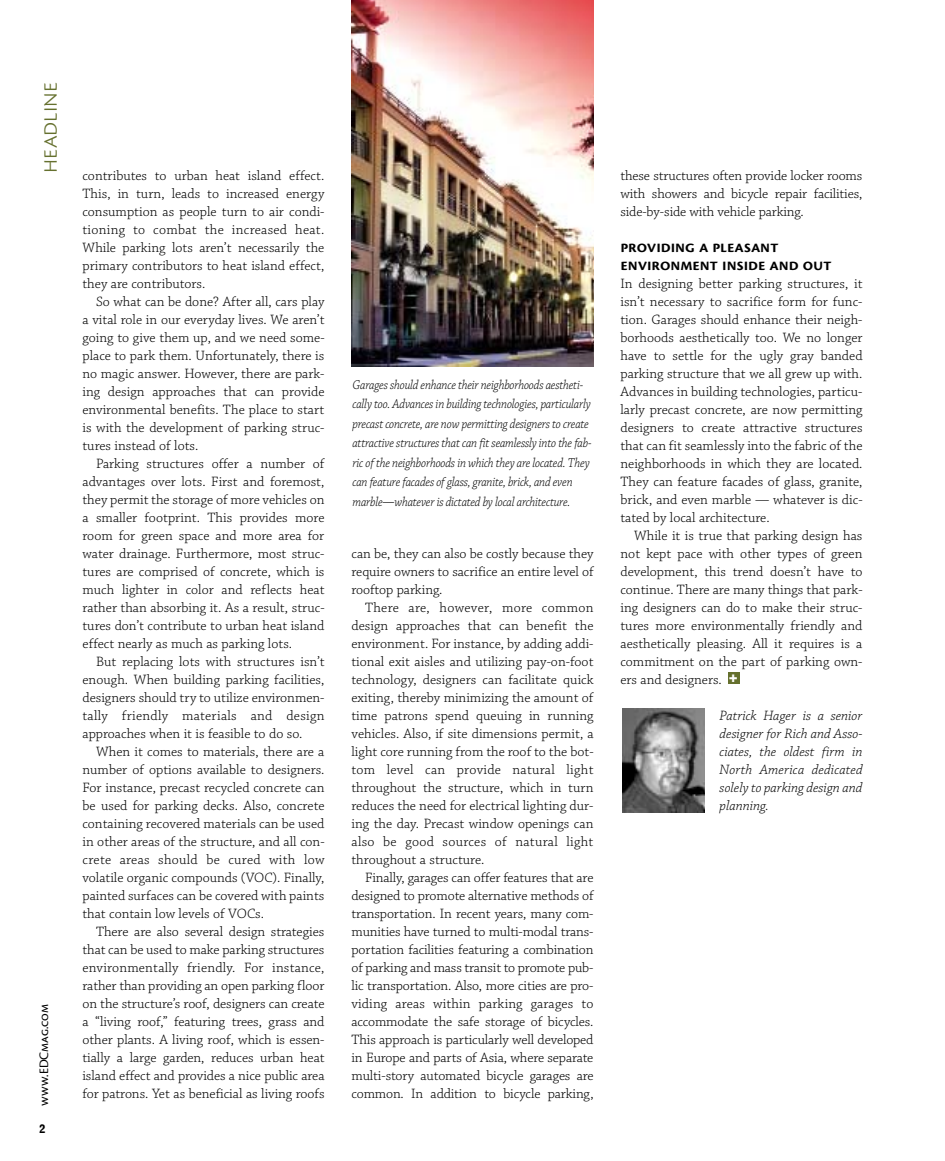
<style>
.page{position:relative;width:945px;height:1161px;background:#fff}
.page>*{position:absolute;margin:0;border:0;box-sizing:border-box;transform-origin:0 0}
.t1{font:27px "Cronos MM SC 250 11";color:#65702e}
.t2{font:18px/18px "Cronos MM SC 574 11";color:#000}
.t3{font:900 14.85px "Univers";color:#fff}
.t4{font:14.25px/18px "Chaparral MM 250 11";color:#000;text-align:justify}
.t5{font:14.25px/18px "Chaparral MM It 250 11";color:#000;text-align:justify}
.t6{font:13.5px/19.5px "Chaparral MM It 250 11";letter-spacing:-.015em;color:#000;scale:.9 1}
.t7{font:13.5px "Cronos MM SC 408 11";color:#000}
.t8{font:700 12px "Grotesque";color:#000}
</style>
<div class="page">
<img style="left:622px;top:709px;width:83px;height:104px">
<img style="left:351px;top:0;width:243px;height:366px">
<div style="left:728px;top:672px;width:11px;height:11px;background:#65702e"></div>
<h1 class="t1" style="left:35px;top:173px;width:92px;rotate:-90deg">headline</h1>
<p class="t7" style="left:37px;top:1106px;width:103px;rotate:-90deg">www.EDCmag.com</p>
<p class="t8" style="left:39px;top:1122px;width:7px">2</p>
<p class="t4" style="left:82px;top:167px;width:244px">contributes to urban heat island effect.<br>This, in turn, leads to increased energy consumption as people turn to air condi&shy;tioning to combat the increased heat.<br>While parking lots aren’t necessarily the primary contributors to heat island effect, they are contributors.</p>
<p class="t4" style="left:82px;top:293px;width:244px;text-indent:14px">So what can be done? After all, cars play a vital role in our everyday lives. We aren’t going to give them up, and we need some&shy;place to park them. Unfortunately, there is no magic answer. However, there are park&shy;ing design approaches that can provide environmental benefits. The place to start is with the development of parking struc&shy;tures instead of lots.</p>
<p class="t4" style="left:82px;top:455px;width:244px;text-indent:14px">Parking structures offer a number of advantages over lots. First and foremost, they permit the storage of more vehicles on a smaller footprint. This provides more room for green space and more area for water drainage. Furthermore, most struc&shy;tures are comprised of concrete, which is much lighter in color and reflects heat rather than absorbing it. As a result, struc&shy;tures don’t contribute to urban heat island effect nearly as much as parking lots.</p>
<p class="t4" style="left:82px;top:653px;width:244px;text-indent:14px">But replacing lots with structures isn’t enough. When building parking facilities, designers should try to utilize environmen&shy;tally friendly materials and design approaches when it is feasible to do so.</p>
<p class="t4" style="left:82px;top:743px;width:244px;text-indent:14px">When it comes to materials, there are a number of options available to designers.<br>For instance, precast recycled concrete can be used for parking decks. Also, concrete containing recovered materials can be used in other areas of the structure, and all con&shy;crete areas should be cured with low volatile organic compounds (VOC). Finally, painted surfaces can be covered with paints that contain low levels of VOCs.</p>
<p class="t4" style="left:82px;top:923px;width:244px;text-indent:14px">There are also several design strategies that can be used to make parking structures environmentally friendly. For instance, rather than providing an open parking floor on the structure’s roof, designers can create a “living roof,” featuring trees, grass and other plants. A living roof, which is essen&shy;tially a large garden, reduces urban heat island effect and provides a nice public area for patrons. Yet as beneficial as living roofs</p>
<p class="t6" style="left:352px;top:375px;width:267px">Garages should enhance their neighborhoods aestheti&shy;cally too. Advances in building technologies, particularly precast concrete, are now permitting designers to create attractive structures that can fit seamlessly into the fab&shy;ric of the neighborhoods in which they are located. They can feature facades of glass, granite, brick, and even marble—whatever is dictated by local architecture.</p>
<p class="t4" style="left:352px;top:545px;width:244px">can be, they can also be costly because they require owners to sacrifice an entire level of rooftop parking.</p>
<p class="t4" style="left:352px;top:599px;width:244px;text-indent:14px">There are, however, more common design approaches that can benefit the environment. For instance, by adding addi&shy;tional exit aisles and utilizing pay-on-foot technology, designers can facilitate quick exiting, thereby minimizing the amount of time patrons spend queuing in running vehicles. Also, if site dimensions permit, a light core running from the roof to the bot&shy;tom level can provide natural light throughout the structure, which in turn reduces the need for electrical lighting dur&shy;ing the day. Precast window openings can also be good sources of natural light throughout a structure.</p>
<p class="t4" style="left:352px;top:869px;width:244px;text-indent:14px">Finally, garages can offer features that are designed to promote alternative methods of transportation. In recent years, many com&shy;munities have turned to multi-modal trans&shy;portation facilities featuring a combination of parking and mass transit to promote pub&shy;lic transportation. Also, more cities are pro&shy;viding areas within parking garages to accommodate the safe storage of bicycles.<br>This approach is particularly well developed in Europe and parts of Asia, where separate multi-story automated bicycle garages are common. In addition to bicycle parking,</p>
<p class="t4" style="left:621px;top:167px;width:243px">these structures often provide locker rooms with showers and bicycle repair facilities, side-by-side with vehicle parking.</p>
<p class="t2" style="left:621px;top:238px;width:213px">providing a pleasant environment inside and out</p>
<p class="t4" style="left:621px;top:275px;width:244px">In designing better parking structures, it isn’t necessary to sacrifice form for func&shy;tion. Garages should enhance their neigh&shy;borhoods aesthetically too. We no longer have to settle for the ugly gray banded parking structure that we all grew up with.<br>Advances in building technologies, particu&shy;larly precast concrete, are now permitting designers to create attractive structures that can fit seamlessly into the fabric of the neighborhoods in which they are located.<br>They can feature facades of glass, granite, brick, and even marble — whatever is dic&shy;tated by local architecture.</p>
<p class="t4" style="left:621px;top:527px;width:244px;text-indent:14px">While it is true that parking design has not kept pace with other types of green development, this trend doesn’t have to continue. There are many things that park&shy;ing designers can do to make their struc&shy;tures more environmentally friendly and aesthetically pleasing. All it requires is a commitment on the part of parking own&shy;ers and designers.</p>
<p class="t5" style="left:720px;top:707px;width:144px">Patrick Hager is a senior designer for Rich and Asso&shy;ciates, the oldest firm in North America dedicated solely to parking design and planning.</p>
<p class="t3" style="left:729px;top:666px;width:10px">+</p>
</div>
